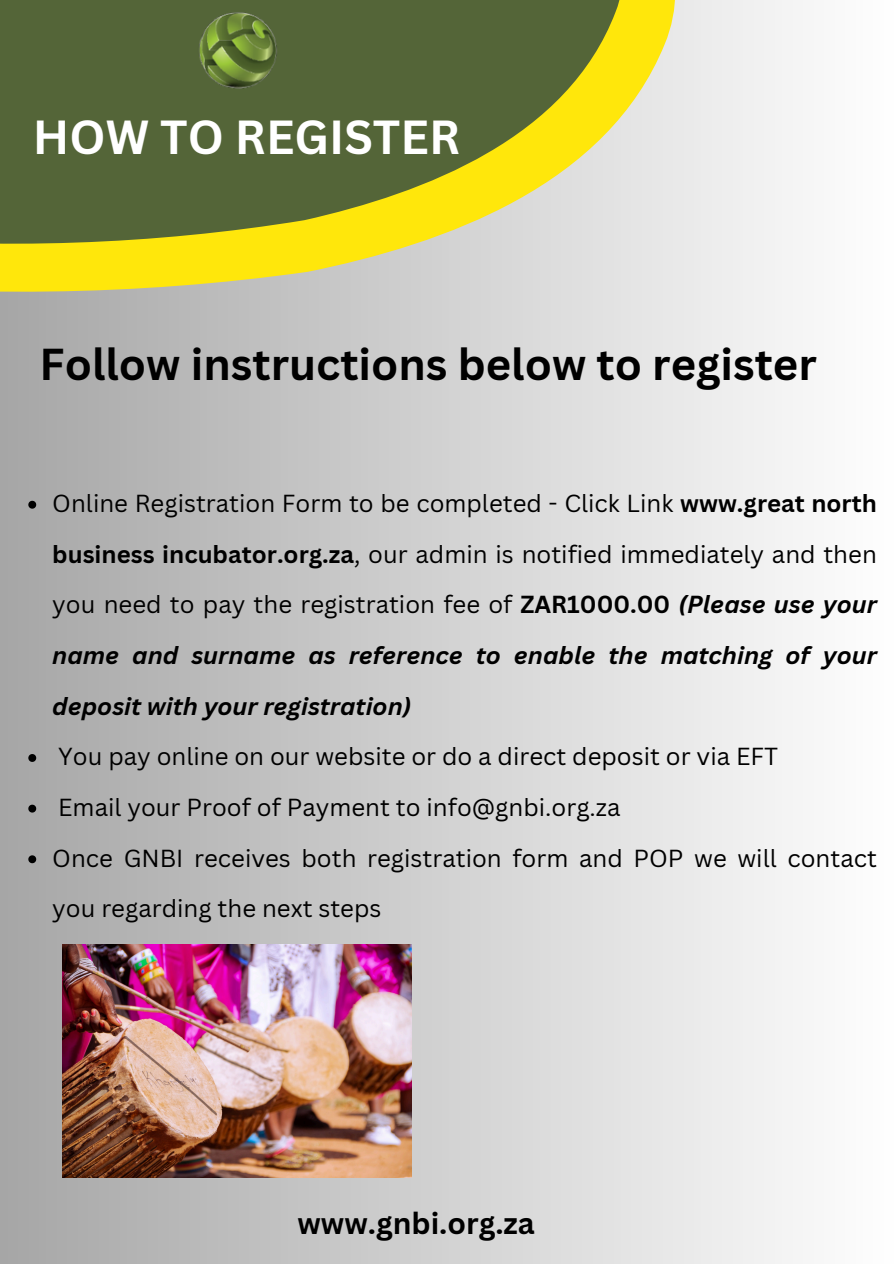
<style>
.page{position:relative;width:894px;height:1264px;background:#fff}
.page>*{position:absolute;margin:0;border:0;box-sizing:border-box;transform-origin:0 0}
.t1{font:700 46.5px "Canva Sans";color:#fff}
.t2{font:700 43.5px "Canva Sans";color:#000}
.t3{font:700 29.7px "Canva Sans";color:#000}
.t4{font:24px/50.7px "Canva Sans";color:#000;text-align:justify}
.s1{font-weight:700}
.s2{font-weight:700;font-style:italic}
</style>
<div class="page">
<div style="left:0;top:0;width:893px;height:1263px;background:linear-gradient(to right,#a6a6a6,#fefefe)"></div>
<svg style="left:28px;top:501px;width:8px;height:7px"></svg>
<svg style="left:28px;top:754px;width:8px;height:8px"></svg>
<svg style="left:28px;top:804px;width:8px;height:8px"></svg>
<svg style="left:28px;top:855px;width:8px;height:8px"></svg>
<svg style="left:0;top:0;width:826px;height:489px"></svg>
<svg style="left:0;top:0;width:747px;height:408px;background:#a9ac7e"></svg>
<img style="left:192px;top:2px;width:90px;height:88px">
<img style="left:62px;top:944px;width:349px;height:233px">
<p class="t1" style="left:33px;top:104px;width:428px">HOW TO REGISTER</p>
<p class="t2" style="left:40px;top:334px;width:778px">Follow instructions below to register</p>
<p class="t4" style="left:52px;top:477px;width:825px">Online Registration Form to be completed - Click Link <span class="s1">www.great north business incubator.org.za</span>, our admin is notified immediately and then you need to pay the registration fee of <span class="s1">ZAR1000.00</span> <span class="s2">(Please use your name and surname as reference to enable the matching of your deposit with your registration)</span></p>
<p class="t4" style="left:58px;top:730px;width:721px">You pay online on our website or do a direct deposit or via EFT</p>
<h1 class="t4" style="left:58px;top:781px;width:563px">Email your Proof of Payment to info@gnbi.org.za</h1>
<h2 class="t4" style="left:52px;top:832px;width:825px">Once GNBI receives both registration form and POP we will contact you regarding the next steps</h2>
<p class="t3" style="left:297px;top:1201px;width:239px">www.gnbi.org.za</p>
</div>
